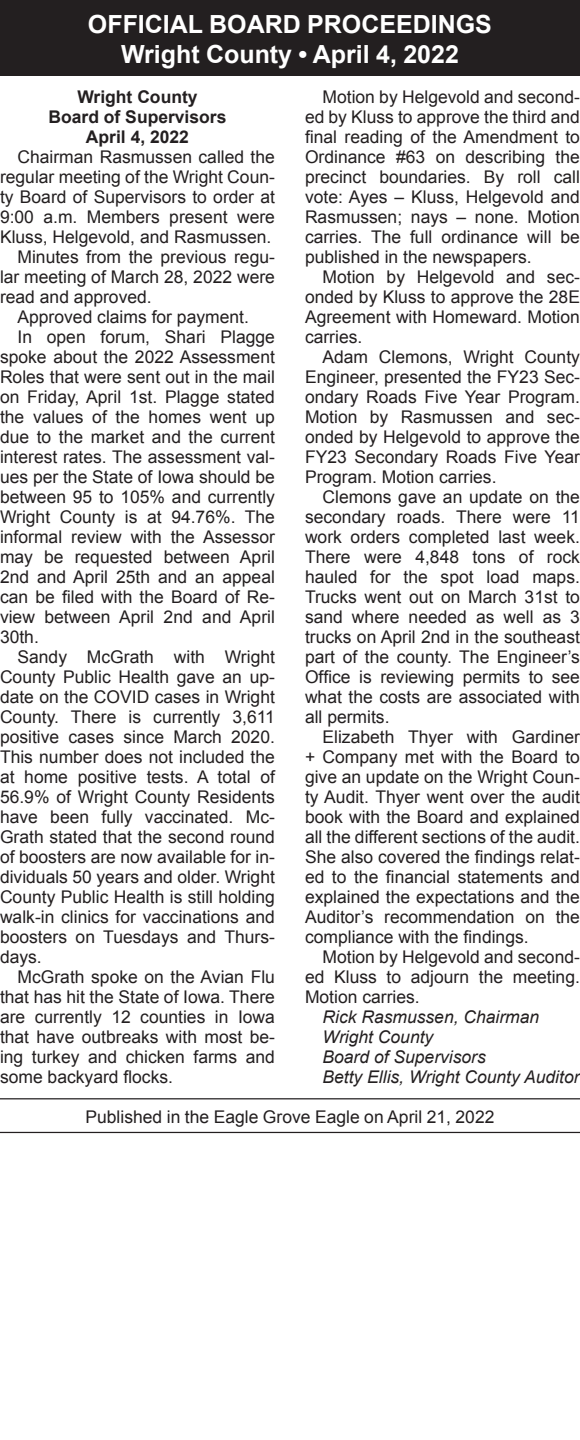
<style>
.page{position:relative;width:580px;height:1440px;background:#fff}
.page>*{position:absolute;margin:0;border:0;box-sizing:border-box;transform-origin:0 0}
.Reversed_Heading_All{font:700 25px "Arial";color:#fff}
.Reversed_Heading_Tit{font:700 25px "Arial";color:#fff}
.footer_long{font:17.5px/20px "Arial";color:#231f20;text-align:justify}
.t1{font:italic 17.5px "Arial";color:#231f20}
.t2{font:700 17.5px "Arial";color:#231f20}
</style>
<div class="page">
<div style="left:0;top:0;width:580px;height:5px;background:#231f20"></div>
<div style="left:0;top:4px;width:580px;height:42px;background:#231f20"></div>
<div style="left:0;top:34px;width:580px;height:42px;background:#231f20"></div>
<hr style="left:0;top:1098px;width:580px;height:1px;background:#231f20">
<hr style="left:0;top:1132px;width:580px;height:1px;background:#231f20">
<p class="Reversed_Heading_All" style="left:88px;top:8px;width:406px">OFFICIAL BOARD PROCEEDINGS</p>
<p class="Reversed_Heading_Tit" style="left:121px;top:38px;width:339px">Wright County • April 4, 2022</p>
<p class="t2" style="left:77px;top:85px;width:122px">Wright County</p>
<p class="t2" style="left:49px;top:105px;width:179px">Board of Supervisors</p>
<p class="t2" style="left:86px;top:125px;width:105px">April 4, 2022</p>
<p class="footer_long" style="left:0;top:147px;width:277px;text-indent:18px">Chairman Rasmussen called the regular meeting of the Wright Coun&shy;ty Board of Supervisors to order at 9:00 a.m. Members present were Kluss, Helgevold, and Rasmussen.</p>
<p class="footer_long" style="left:0;top:247px;width:276px;text-indent:18px">Minutes from the previous regu&shy;lar meeting of March 28, 2022 were read and approved.</p>
<p class="footer_long" style="left:18px;top:307px;width:233px">Approved claims for payment.</p>
<p class="footer_long" style="left:0;top:327px;width:277px;text-indent:18px">In open forum, Shari Plagge spoke about the 2022 Assessment Roles that were sent out in the mail on Friday, April 1st. Plagge stated the values of the homes went up due to the market and the current interest rates. The assessment val&shy;ues per the State of Iowa should be between 95 to 105% and currently Wright County is at 94.76%. The informal review with the Assessor may be requested between April 2nd and April 25th and an appeal can be filed with the Board of Re&shy;view between April 2nd and April 30th.</p>
<p class="footer_long" style="left:0;top:647px;width:276px;text-indent:18px">Sandy McGrath with Wright County Public Health gave an up&shy;date on the COVID cases in Wright County. There is currently 3,611 positive cases since March 2020.<br>This number does not included the at home positive tests. A total of 56.9% of Wright County Residents have been fully vaccinated. Mc-Grath stated that the second round of boosters are now available for in&shy;dividuals 50 years and older. Wright County Public Health is still holding walk-in clinics for vaccinations and boosters on Tuesdays and Thurs&shy;days.</p>
<p class="footer_long" style="left:0;top:967px;width:277px;text-indent:18px">McGrath spoke on the Avian Flu that has hit the State of Iowa. There are currently 12 counties in Iowa that have outbreaks with most be&shy;ing turkey and chicken farms and some backyard flocks.</p>
<p class="footer_long" style="left:305px;top:87px;width:276px;text-indent:18px">Motion by Helgevold and second&shy;ed by Kluss to approve the third and final reading of the Amendment to Ordinance #63 on describing the precinct boundaries. By roll call vote: Ayes – Kluss, Helgevold and Rasmussen; nays – none. Motion carries. The full ordinance will be published in the newspapers.</p>
<p class="footer_long" style="left:305px;top:267px;width:277px;text-indent:18px">Motion by Helgevold and sec&shy;onded by Kluss to approve the 28E Agreement with Homeward. Motion carries.</p>
<p class="footer_long" style="left:305px;top:347px;width:276px;text-indent:18px">Adam Clemons, Wright County Engineer, presented the FY23 Sec&shy;ondary Roads Five Year Program.<br>Motion by Rasmussen and sec&shy;onded by Helgevold to approve the FY23 Secondary Roads Five Year Program. Motion carries.</p>
<p class="footer_long" style="left:305px;top:487px;width:277px;text-indent:18px">Clemons gave an update on the secondary roads. There were 11 work orders completed last week.<br>There were 4,848 tons of rock hauled for the spot load maps.<br>Trucks went out on March 31st to sand where needed as well as 3 trucks on April 2nd in the southeast part of the county. The Engineer’s Office is reviewing permits to see what the costs are associated with all permits.</p>
<p class="footer_long" style="left:305px;top:727px;width:277px;text-indent:18px">Elizabeth Thyer with Gardiner + Company met with the Board to give an update on the Wright Coun&shy;ty Audit. Thyer went over the audit book with the Board and explained all the different sections of the audit.<br>She also covered the findings relat&shy;ed to the financial statements and explained the expectations and the Auditor’s recommendation on the compliance with the findings.</p>
<p class="footer_long" style="left:305px;top:947px;width:276px;text-indent:18px">Motion by Helgevold and second&shy;ed Kluss to adjourn the meeting.<br>Motion carries.</p>
<p class="t1" style="left:322px;top:1006px;width:218px">Rick Rasmussen, Chairman</p>
<p class="t1" style="left:322px;top:1026px;width:112px">Wright County</p>
<p class="t1" style="left:322px;top:1046px;width:165px">Board of Supervisors</p>
<p class="t1" style="left:322px;top:1066px;width:259px">Betty Ellis, Wright County Auditor</p>
<p class="footer_long" style="left:85px;top:1107px;width:410px">Published in the Eagle Grove Eagle on April 21, 2022</p>
</div>
